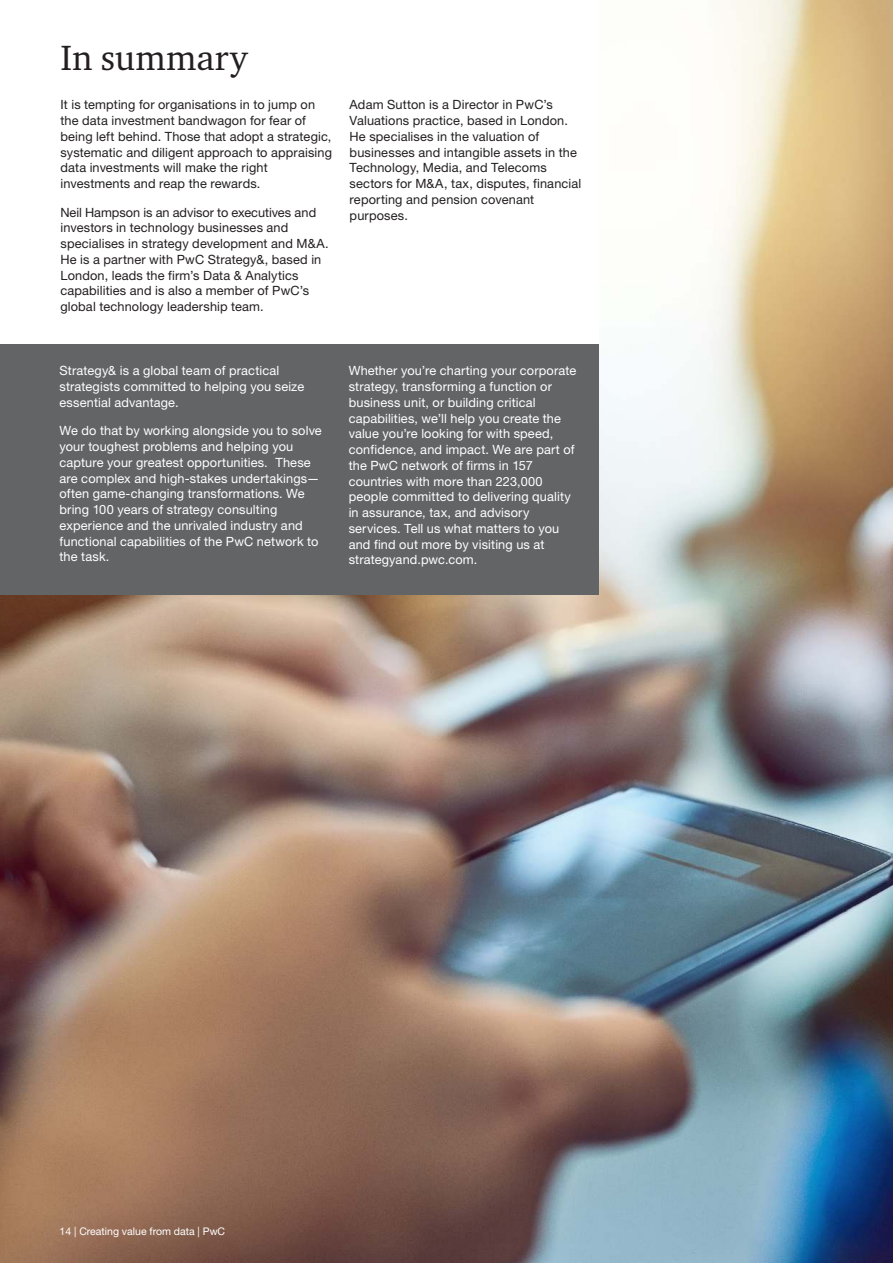
<style>
.page{position:relative;width:893px;height:1263px;background:#fff}
.page>*{position:absolute;margin:0;border:0;box-sizing:border-box;transform-origin:0 0}
.t1{font:36px "Charter ITC Std";letter-spacing:.005em;color:#231f20}
.t2{font:12.75px/15.8px "Helvetica Neue LTW1 G";letter-spacing:.01em;color:#fff}
.t3{font:12.75px/15.8px "Helvetica Neue LTW1 G";letter-spacing:.01em;color:#231f20}
.t4{font:10.5px "Helvetica Neue LTW1 G";color:#fff}
</style>
<div class="page">
<img style="left:0;top:0;width:893px;height:1263px">
<div style="left:0;top:0;width:598px;height:346px;background:#fff"></div>
<div style="left:0;top:345px;width:598px;height:250px;background:#636466"></div>
<h1 class="t1" style="left:60px;top:43px;width:189px">In summary</h1>
<p class="t3" style="left:60px;top:98px;width:273px">It is tempting for organisations in to jump on the data investment bandwagon for fear of being left behind. Those that adopt a strategic, systematic and diligent approach to appraising data investments will make the right investments and reap the rewards.</p>
<p class="t3" style="left:60px;top:205px;width:270px">Neil Hampson is an advisor to executives and investors in technology businesses and specialises in strategy development and M&amp;A.<br>He is a partner with PwC Strategy&amp;, based in London, leads the firm’s Data &amp; Analytics capabilities and is also a member of PwC’s global technology leadership team.</p>
<p class="t3" style="left:350px;top:98px;width:233px">Adam Sutton is a Director in PwC’s Valuations practice, based in London.<br>He specialises in the valuation of businesses and intangible assets in the Technology, Media, and Telecoms sectors for M&amp;A, tax, disputes, financial reporting and pension covenant purposes.</p>
<p class="t2" style="left:60px;top:364px;width:246px">Strategy&amp; is a global team of practical strategists committed to helping you seize essential advantage.</p>
<p class="t2" style="left:60px;top:424px;width:264px">We do that by working alongside you to solve your toughest problems and helping you capture your greatest opportunities. These are complex and high-stakes undertakings— often game-changing transformations. We bring 100 years of strategy consulting experience and the unrivaled industry and functional capabilities of the PwC network to the task.</p>
<p class="t2" style="left:349px;top:364px;width:229px">Whether you’re charting your corporate strategy, transforming a function or business unit, or building critical capabilities, we’ll help you create the value you’re looking for with speed, confidence, and impact. We are part of the PwC network of firms in 157 countries with more than 223,000 people committed to delivering quality in assurance, tax, and advisory services. Tell us what matters to you and find out more by visiting us at strategyand.pwc.com.</p>
<p class="t4" style="left:60px;top:1227px;width:167px">14 | Creating value from data | PwC</p>
</div>
